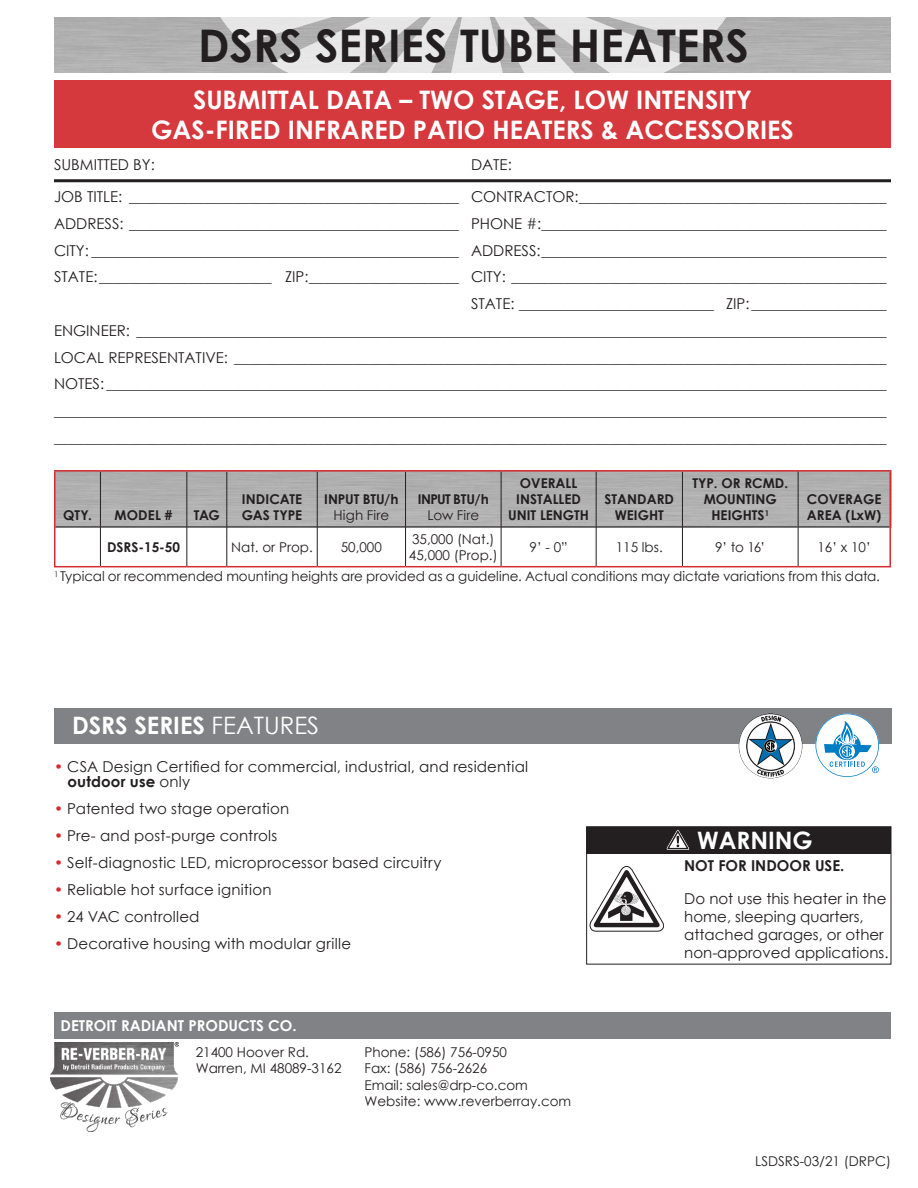
<style>
.page{position:relative;width:918px;height:1188px;background:#fff}
.page>*{position:absolute;margin:0;border:0;box-sizing:border-box;transform-origin:0 0}
.t1{font:700 45px "Century Gothic";color:#231f20}
.t2{font:700 25.5px/30px "Century Gothic";color:#fff;text-align:center}
.t3{font:700 24px "Century Gothic";color:#fff}
.t4{font:15px/26.7px "Century Gothic";color:#231f20}
.t5{font:700 15px "Century Gothic";color:#fff}
.t6{font:700 15px "Century Gothic";color:#231f20}
.t7{font:13.5px/16.2px "Century Gothic";color:#231f20}
.t8{font:700 13.5px/16.2px "Century Gothic";color:#231f20;text-align:center}
.t9{font:700 13.5px "Century Gothic";letter-spacing:-.04em;color:#231f20}
.s1{font-weight:400}
.s2{color:#d52a2f}
.s3{font-weight:700}
</style>
<div class="page">
<div style="left:56px;top:472px;width:834px;height:55px;background:#b1b1b1"></div>
<svg style="left:205px;top:17px;width:535px;height:56px;background:#d1d1d1"></svg>
<div style="left:54px;top:80px;width:837px;height:68px;background:#d6393d"></div>
<div style="left:54px;top:1012px;width:837px;height:28px;background:#808285"></div>
<hr style="left:227px;top:472px;width:1px;height:55px;background:#231f20">
<hr style="left:317px;top:472px;width:1px;height:55px;background:#231f20">
<hr style="left:405px;top:472px;width:1px;height:55px;background:#231f20">
<hr style="left:501px;top:472px;width:1px;height:55px;background:#231f20">
<hr style="left:596px;top:472px;width:1px;height:55px;background:#231f20">
<hr style="left:682px;top:472px;width:1px;height:55px;background:#231f20">
<hr style="left:187px;top:527px;width:40px;height:1px;background:#231f20">
<hr style="left:227px;top:527px;width:90px;height:1px;background:#231f20">
<hr style="left:227px;top:527px;width:1px;height:39px;background:#231f20">
<hr style="left:317px;top:527px;width:89px;height:1px;background:#231f20">
<hr style="left:317px;top:527px;width:1px;height:39px;background:#231f20">
<hr style="left:406px;top:527px;width:95px;height:1px;background:#231f20">
<hr style="left:405px;top:527px;width:1px;height:39px;background:#231f20">
<hr style="left:501px;top:527px;width:95px;height:1px;background:#231f20">
<hr style="left:501px;top:527px;width:1px;height:39px;background:#231f20">
<hr style="left:596px;top:527px;width:86px;height:1px;background:#231f20">
<hr style="left:596px;top:527px;width:1px;height:39px;background:#231f20">
<hr style="left:682px;top:527px;width:116px;height:1px;background:#231f20">
<hr style="left:682px;top:527px;width:1px;height:39px;background:#231f20">
<hr style="left:799px;top:527px;width:91px;height:1px;background:#231f20">
<hr style="left:187px;top:566px;width:40px;height:1px;background:#d52a2f">
<hr style="left:227px;top:566px;width:90px;height:1px;background:#d52a2f">
<hr style="left:317px;top:566px;width:89px;height:1px;background:#d52a2f">
<hr style="left:406px;top:566px;width:95px;height:1px;background:#d52a2f">
<hr style="left:501px;top:566px;width:95px;height:1px;background:#d52a2f">
<hr style="left:596px;top:566px;width:86px;height:1px;background:#d52a2f">
<hr style="left:682px;top:566px;width:116px;height:1px;background:#d52a2f">
<hr style="left:798px;top:566px;width:93px;height:1px;background:#d52a2f">
<hr style="left:56px;top:527px;width:44px;height:1px;background:#231f20">
<hr style="left:100px;top:527px;width:87px;height:1px;background:#231f20">
<hr style="left:54px;top:566px;width:46px;height:1px;background:#d52a2f">
<hr style="left:100px;top:566px;width:87px;height:1px;background:#d52a2f">
<hr style="left:100px;top:472px;width:1px;height:55px;background:#231f20">
<hr style="left:187px;top:472px;width:1px;height:55px;background:#231f20">
<hr style="left:100px;top:527px;width:1px;height:39px;background:#231f20">
<hr style="left:187px;top:527px;width:1px;height:39px;background:#231f20">
<hr style="left:54px;top:470px;width:46px;height:2px;background:#d52a2f">
<hr style="left:54px;top:472px;width:2px;height:55px;background:#d52a2f">
<hr style="left:100px;top:470px;width:87px;height:2px;background:#d52a2f">
<hr style="left:187px;top:470px;width:40px;height:2px;background:#d52a2f">
<hr style="left:227px;top:470px;width:90px;height:2px;background:#d52a2f">
<hr style="left:317px;top:470px;width:89px;height:2px;background:#d52a2f">
<hr style="left:406px;top:470px;width:95px;height:2px;background:#d52a2f">
<hr style="left:501px;top:470px;width:95px;height:2px;background:#d52a2f">
<hr style="left:596px;top:470px;width:86px;height:2px;background:#d52a2f">
<hr style="left:682px;top:470px;width:116px;height:2px;background:#d52a2f">
<hr style="left:798px;top:470px;width:93px;height:2px;background:#d52a2f">
<hr style="left:890px;top:472px;width:1px;height:55px;background:#d52a2f">
<hr style="left:54px;top:527px;width:2px;height:39px;background:#d52a2f">
<hr style="left:890px;top:527px;width:1px;height:39px;background:#d52a2f">
<hr style="left:798px;top:472px;width:1px;height:55px;background:#231f20">
<hr style="left:798px;top:527px;width:1px;height:39px;background:#231f20">
<img style="left:50px;top:1042px;width:128px;height:90px">
<hr style="left:54px;top:179px;width:837px;height:3px;background:#231f20">
<div style="left:54px;top:708px;width:837px;height:36px;background:#808285"></div>
<svg style="left:815px;top:714px;width:64px;height:63px"></svg>
<img style="left:739px;top:714px;width:29px;height:61px">
<svg style="left:590px;top:866px;width:74px;height:65px"></svg>
<div style="left:586px;top:827px;width:305px;height:27px;background:#231f20"></div>
<svg style="left:666px;top:829px;width:24px;height:22px"></svg>
<h1 class="t1" style="left:198px;top:12px;width:552px">DSRS SERIES TUBE HEATERS</h1>
<h2 class="t2" style="left:151px;top:84px;width:644px">SUBMITTAL DATA – TWO STAGE, LOW INTENSITY<br>GAS-FIRED INFRARED PATIO HEATERS &amp; ACCESSORIES</h2>
<p class="t4" style="left:54px;top:151px;width:102px">SUBMITTED BY:</p>
<p class="t4" style="left:54px;top:149px;width:834px;line-height:32.1px;text-indent:417px">DATE:<br>JOB TITLE: ____________________________________________ CONTRACTOR:_________________________________________</p>
<p class="t4" style="left:54px;top:210px;width:834px;text-align:right">ADDRESS: ____________________________________________ PHONE #:______________________________________________ CITY: _________________________________________________ ADDRESS:______________________________________________ STATE:_______________________ ZIP:____________________ CITY: __________________________________________________ STATE: __________________________ ZIP: __________________<br>ENGINEER: ____________________________________________________________________________________________________ LOCAL REPRESENTATIVE: _______________________________________________________________________________________ NOTES: ________________________________________________________________________________________________________ _______________________________________________________________________________________________________________ _______________________________________________________________________________________________________________</p>
<p class="t8" style="left:63px;top:507px;width:30px">QTY.</p>
<p class="t8" style="left:115px;top:507px;width:60px">MODEL #</p>
<p class="t8" style="left:194px;top:507px;width:28px">TAG</p>
<p class="t8" style="left:242px;top:490px;width:62px;text-align:left">INDICATE<br>GAS TYPE</p>
<p class="t8" style="left:324px;top:490px;width:76px">INPUT BTU/h</p>
<p class="t7" style="left:334px;top:507px;width:57px">High Fire</p>
<p class="t9" style="left:418px;top:489px;width:73px">INPUT BTU/h</p>
<p class="t7" style="left:427px;top:507px;width:53px">Low Fire</p>
<p class="t8" style="left:508px;top:474px;width:82px">OVERALL<br>INSTALLED<br>UNIT LENGTH</p>
<p class="t8" style="left:605px;top:490px;width:71px">STANDARD<br>WEIGHT</p>
<p class="t8" style="left:692px;top:474px;width:97px">TYP. OR RCMD.<br>MOUNTING<br>HEIGHTS<sup>1</sup></p>
<p class="t8" style="left:807px;top:490px;width:76px;text-align:left">COVERAGE<br>AREA (LxW)</p>
<p class="t8" style="left:107px;top:538px;width:74px">DSRS-15-50</p>
<p class="t7" style="left:231px;top:539px;width:83px">Nat. or Prop.</p>
<p class="t7" style="left:341px;top:539px;width:43px">50,000</p>
<p class="t7" style="left:409px;top:531px;width:90px">35,000 (Nat.)<br>45,000 (Prop.)</p>
<p class="t7" style="left:530px;top:539px;width:40px">9’ - 0”</p>
<p class="t7" style="left:616px;top:539px;width:49px">115 lbs.</p>
<p class="t7" style="left:715px;top:539px;width:52px">9’ to 16’</p>
<p class="t7" style="left:54px;top:532px;width:828px;line-height:29.5px;text-indent:763px">16’ x 10’<br><sup>1</sup> Typical or recommended mounting heights are provided as a guideline. Actual conditions may dictate variations from this data.</p>
<h3 class="t3" style="left:72px;top:707px;width:249px">DSRS SERIES <span class="s1">FEATURES</span></h3>
<p class="t4" style="left:68px;top:759px;width:462px;line-height:15px;text-indent:-14px"><span class="s2">•</span> CSA Design Certified for commercial, industrial, and residential <span class="s3">outdoor use</span> only</p>
<p class="t4" style="left:54px;top:795px;width:237px"><span class="s2">•</span> Patented two stage operation</p>
<p class="t4" style="left:54px;top:822px;width:225px"><span class="s2">•</span> Pre- and post-purge controls</p>
<p class="t4" style="left:54px;top:849px;width:389px"><span class="s2">•</span> Self-diagnostic LED, microprocessor based circuitry</p>
<p class="t4" style="left:54px;top:876px;width:219px"><span class="s2">•</span> Reliable hot surface ignition</p>
<p class="t4" style="left:54px;top:903px;width:147px"><span class="s2">•</span> 24 VAC controlled</p>
<p class="t4" style="left:54px;top:930px;width:299px"><span class="s2">•</span> Decorative housing with modular grille</p>
<p class="t5" style="left:61px;top:1014px;width:238px">DETROIT RADIANT PRODUCTS CO.</p>
<p class="t7" style="left:196px;top:1044px;width:147px">21400 Hoover Rd.<br>Warren, MI 48089-3162</p>
<p class="t7" style="left:364px;top:1044px;width:208px">Phone: (586) 756-0950<br>Fax: (586) 756-2626<br>Email: sales@drp-co.com<br>Website: www.reverberray.com</p>
<h3 class="t3" style="left:697px;top:822px;width:117px">WARNING</h3>
<p class="t6" style="left:684px;top:855px;width:162px">NOT FOR INDOOR USE.</p>
<p class="t4" style="left:684px;top:890px;width:206px;line-height:18px">Do not use this heater in the home, sleeping quarters, attached garages, or other non-approved applications.</p>
<p class="t7" style="left:755px;top:1152px;width:137px">LSDSRS-03/21 (DRPC)</p>
</div>
